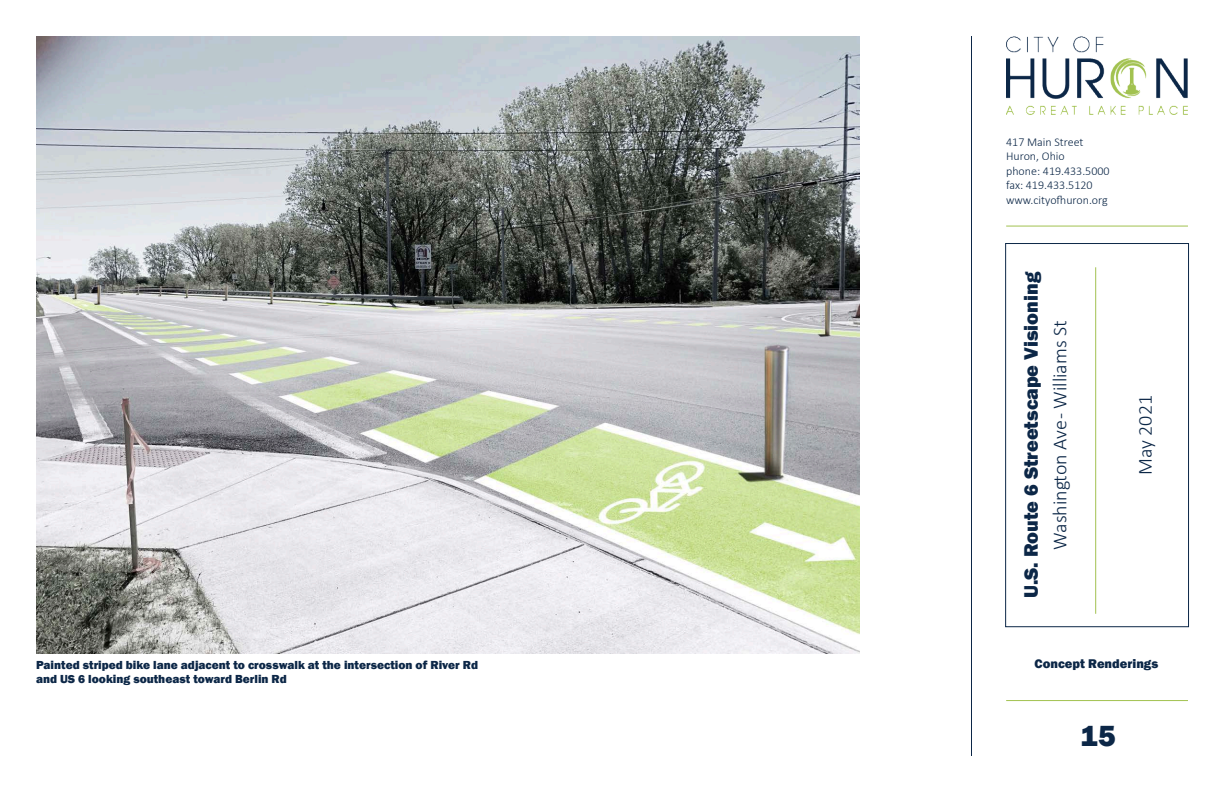
<style>
.page{position:relative;width:1224px;height:792px;background:#fff}
.page>*{position:absolute;margin:0;border:0;box-sizing:border-box;transform-origin:0 0}
.t1{font:800 30px "Franklin Gothic";color:#0c2747}
.t2{font:300 20px "Calibri";color:#0c2747}
.t3{font:800 20px "Franklin Gothic";color:#0c2747}
.t4{font:800 13px "Franklin Gothic";color:#0c2747}
.t5{font:800 12px "Franklin Gothic";color:#0c2747}
.t6{font:300 12px/14.4px "Calibri";color:#0c2747}
</style>
<div class="page">
<hr style="left:971px;top:36px;width:1px;height:720px;background:#0c2747">
<hr style="left:1006px;top:226px;width:182px;height:1px;background:#a2c250">
<hr style="left:1006px;top:700px;width:182px;height:1px;background:#a2c250">
<img style="left:1006px;top:36px;width:182px;height:79px">
<div style="left:1005px;top:243px;width:184px;height:384px;border:1px solid #0c2747"></div>
<hr style="left:1095px;top:267px;width:1px;height:347px;background:#a2c250">
<img style="left:36px;top:36px;width:824px;height:618px">
<p class="t6" style="left:1006px;top:135px;width:105px">417 Main Street<br>Huron, Ohio<br>phone: 419.433.5000 fax: 419.433.5120 www.cityofhuron.org</p>
<h2 class="t3" style="left:1018px;top:598px;width:328px;rotate:-90deg">U.S. Route 6 Streetscape Visioning</h2>
<h2 class="t2" style="left:1047px;top:550px;width:231px;rotate:-90deg">Washington Ave - Williams St</h2>
<h2 class="t2" style="left:1133px;top:475px;width:81px;rotate:-90deg">May 2021</h2>
<p class="t5" style="left:36px;top:657px;width:444px">Painted striped bike lane adjacent to crosswalk at the intersection of River Rd</p>
<p class="t4" style="left:1035px;top:655px;width:125px">Concept Renderings</p>
<p class="t5" style="left:36px;top:672px;width:252px">and US 6 looking southeast toward Berlin Rd</p>
<h1 class="t1" style="left:1080px;top:716px;width:37px">15</h1>
</div>
